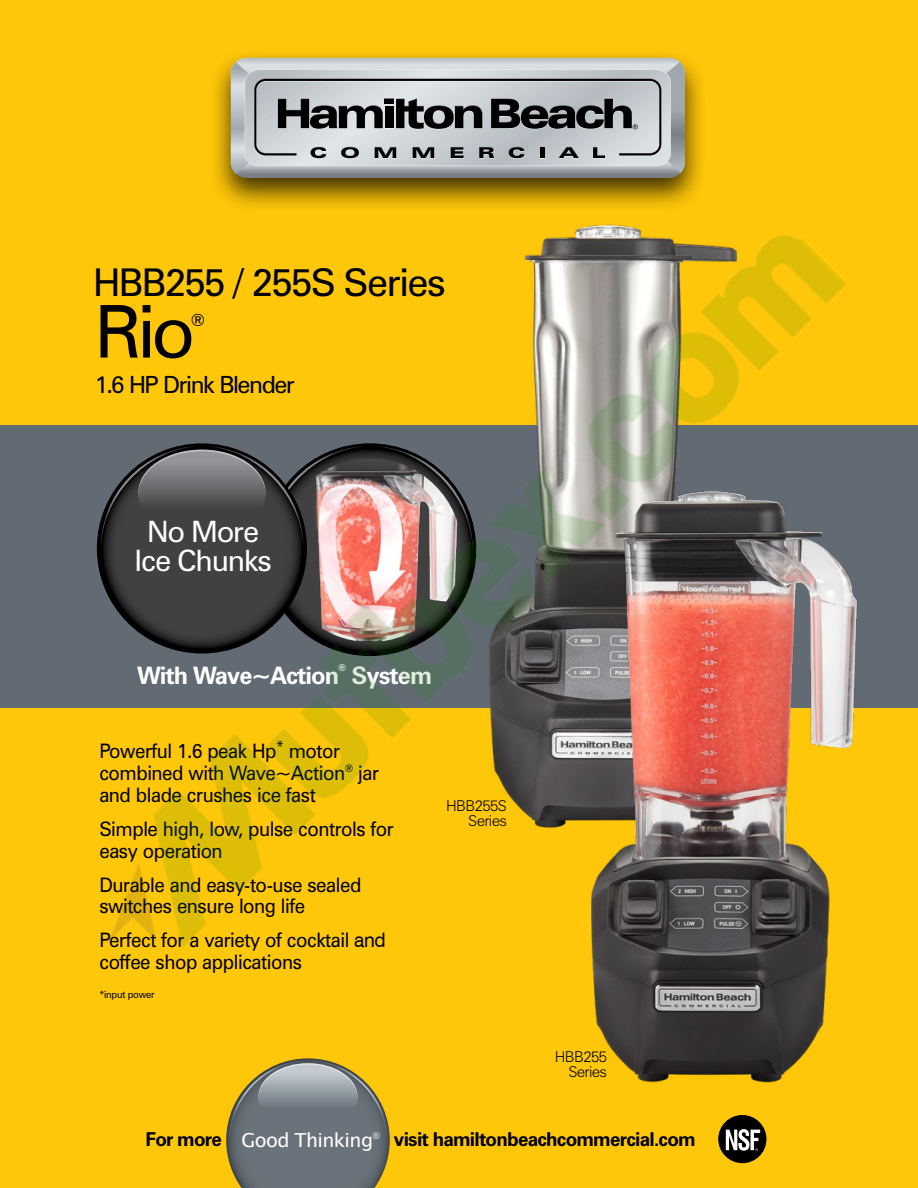
<style>
.page{position:relative;width:918px;height:1188px;background:#ffc709}
.page>*{position:absolute;margin:0;border:0;box-sizing:border-box;transform-origin:0 0}
.t1{font:72.9px "Zurich BT";color:#000}
.t2{font:38.25px "Zurich BT";letter-spacing:-.04em;color:#000}
.t3{font:29.4px/28.8px "Zurich BT";letter-spacing:-.04em;color:#fff;text-align:center}
.t4{font:700 24.15px "Zurich BT";letter-spacing:-.04em;color:#fff}
.t5{font:23.7px "Zurich BT";letter-spacing:-.06em;color:#000}
.t6{font:19.95px/21.8px "Zurich BT";letter-spacing:-.025em;color:#000;scale:.95 1}
.t7{font:19.35px "Lucida Grande";letter-spacing:-.03em;color:#fff}
.t8{font:700 19.2px "Zurich BT";letter-spacing:-.04em;color:#000}
.t9{font:17.1px "Zurich BT";color:#000}
.t10{font:300 15px/15px "Zurich BT";letter-spacing:-.04em;color:#000;text-align:right}
.t11{font:10.05px "Zurich BT";letter-spacing:-.025em;color:#000;scale:.95 1}
.t12{font:700 9.6px "Zurich BT";color:#fff}
.t13{font:3.75px "Helvetica";color:#fff;scale:.9 1}
.s1{font-family:"Swiss 721 BT"}
</style>
<div class="page">
<div style="left:0;top:426px;width:918px;height:282px;background:#626b74"></div>
<svg style="left:226px;top:1058px;width:164px;height:130px"></svg>
<div style="left:208px;top:48px;width:500px;height:165px;background:#000;opacity:.75"></div>
<svg style="left:231px;top:58px;width:454px;height:120px;background:#9ea2a0"></svg>
<svg style="left:231px;top:62px;width:454px;height:112px;background:#a6abae"></svg>
<div style="left:719px;top:1116px;width:47px;height:47px;background:#000;border-radius:50%"></div>
<div style="left:719px;top:1115px;width:47px;height:48px;border:1px solid #000;border-radius:50%"></div>
<svg style="left:726px;top:1129px;width:34px;height:22px"></svg>
<img style="left:593px;top:579px;width:264px;height:504px">
<img style="left:69px;top:204px;width:780px;height:780px">
<h2 class="t2" style="left:93px;top:259px;width:354px">HBB255 / 255S Series</h2>
<h1 class="t1" style="left:94px;top:287px;width:102px">Rio</h1>
<p class="t9" style="left:191px;top:310px;width:16px">®</p>
<p class="t5" style="left:95px;top:370px;width:202px">1.6 HP Drink Blender</p>
<h3 class="t3" style="left:135px;top:517px;width:139px">No More<br>Ice Chunks</h3>
<p class="t4" style="left:137px;top:661px;width:204px">With Wave~Action</p>
<p class="t12" style="left:338px;top:662px;width:10px">®</p>
<p class="t4" style="left:352px;top:661px;width:82px">System</p>
<p class="t6" style="left:99px;top:740px;width:296px">Powerful 1.6 peak Hp<sup>*</sup> motor combined with Wave~Action<sup>®</sup> jar and blade crushes ice fast</p>
<p class="t6" style="left:99px;top:818px;width:312px">Simple high, low, pulse controls for easy operation</p>
<p class="t6" style="left:99px;top:873px;width:277px">Durable and easy-to-use sealed switches ensure long life</p>
<p class="t6" style="left:99px;top:929px;width:303px">Perfect for a variety of cocktail <span class="s1">and </span>coffee shop applications</p>
<p class="t11" style="left:99px;top:988px;width:60px">*input power</p>
<p class="t10" style="left:446px;top:798px;width:62px">HBB255S<br>Series</p>
<p class="t10" style="left:555px;top:1049px;width:54px">HBB255<br>Series</p>
<p class="t7" style="left:241px;top:1129px;width:140px">Good Thinking<sup>®</sup></p>
<p class="t8" style="left:146px;top:1128px;width:78px">For more</p>
<p class="t8" style="left:394px;top:1128px;width:303px">visit hamiltonbeachcommercial.com</p>
<p class="t13" style="left:756px;top:1147px;width:4px">®</p>
</div>
